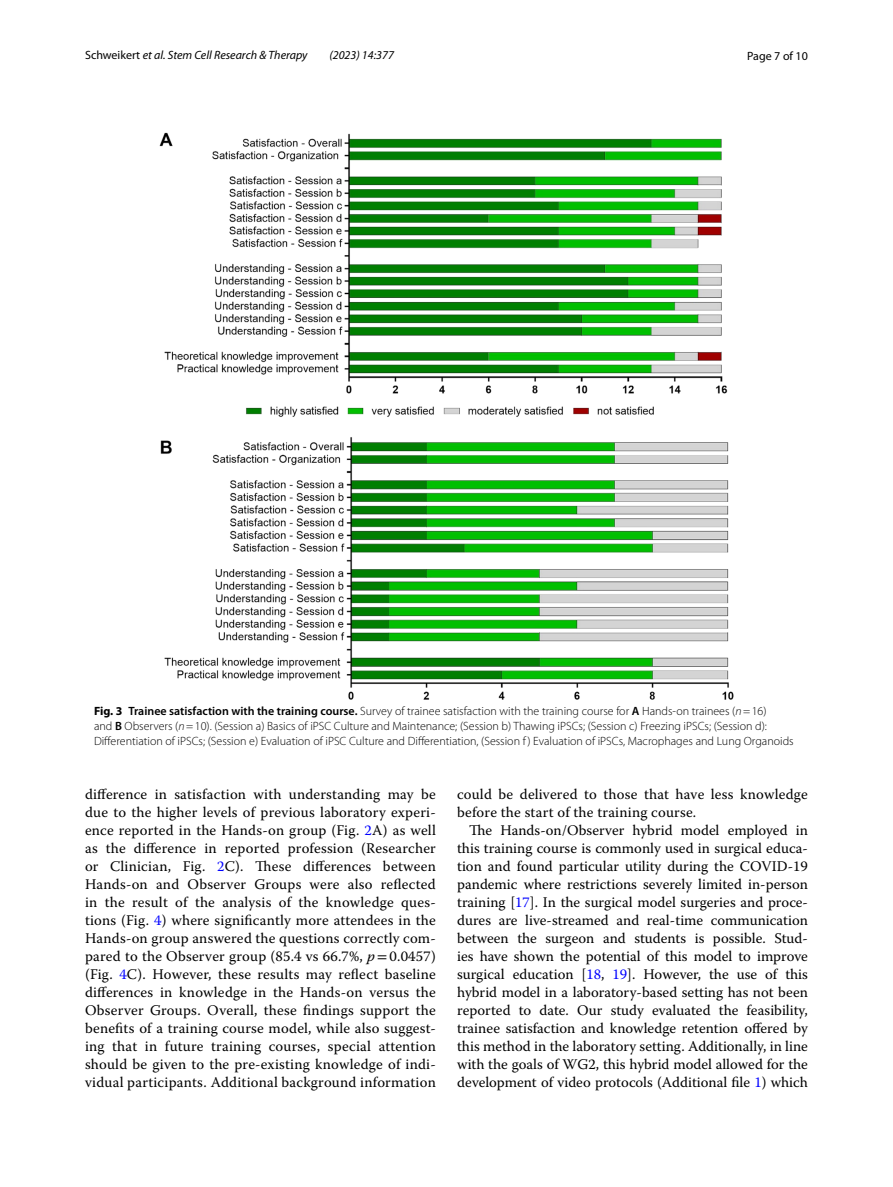
<style>
.page{position:relative;width:893px;height:1187px;background:#fff}
.page>*{position:absolute;margin:0;border:0;box-sizing:border-box;transform-origin:0 0}
.t1{font:14.7px/18px "Warnock Pro";letter-spacing:.015em;color:#000;text-align:justify}
.t2{font:300 12px/15px "Myriad Pro";color:#000}
.t3{font:italic 12px "Myriad Pro";color:#000}
.t4{font:12px "Myriad Pro";color:#000}
.s1{font-style:normal}
.s2{font-weight:700}
.s3{font-weight:600}
.s4{font-style:italic}
.s5{color:#00f}
.s6{font-family:"STIX"}
</style>
<div class="page">
<img style="left:159px;top:133px;width:574px;height:567px">
<p class="t3" style="left:85px;top:48px;width:224px"><span class="s1">Schweikert</span> et al. Stem Cell Research &amp; Therapy</p>
<p class="t3" style="left:329px;top:48px;width:66px">(2023) 14:377</p>
<p class="t4" style="left:747px;top:48px;width:62px">Page 7 of 10</p>
<p class="t2" style="left:94px;top:703px;width:701px"><span class="s2">Fig. 3</span> <span class="s3">Trainee satisfaction with the training course.</span> Survey of trainee satisfaction with the training course for <span class="s3">A</span> Hands-on trainees (<span class="s4">n</span>=16)<br>and <span class="s3">B</span> Observers (<span class="s4">n</span>=10). (Session a) Basics of iPSC Culture and Maintenance; (Session b) Thawing iPSCs; (Session c) Freezing iPSCs; (Session d):<br>Differentiation of iPSCs; (Session e) Evaluation of iPSC Culture and Differentiation, (Session f ) Evaluation of iPSCs, Macrophages and Lung Organoids</p>
<p class="t1" style="left:85px;top:785px;width:352px">difference in satisfaction with understanding may be due to the higher levels of previous laboratory experi&shy;ence reported in the Hands-on group (Fig. <span class="s5">2</span>A) as well as the difference in reported profession (Researcher or Clinician, Fig. <span class="s5">2</span>C). These differences between Hands-on and Observer Groups were also reflected in the result of the analysis of the knowledge ques&shy;tions (Fig. <span class="s5">4</span>) where significantly more attendees in the Hands-on group answered the questions correctly com&shy;pared to the Observer group (85.4 vs 66.7%, <span class="s4">p</span><span class="s6">=</span>0.0457) (Fig. <span class="s5">4</span>C). However, these results may reflect baseline differences in knowledge in the Hands-on versus the Observer Groups. Overall, these findings support the benefits of a training course model, while also suggest&shy;ing that in future training courses, special attention should be given to the pre-existing knowledge of indi&shy;vidual participants. Additional background information</p>
<p class="t1" style="left:457px;top:785px;width:352px">could be delivered to those that have less knowledge before the start of the training course.</p>
<p class="t1" style="left:457px;top:821px;width:352px;text-indent:12px">The Hands-on/Observer hybrid model employed in this training course is commonly used in surgical educa&shy;tion and found particular utility during the COVID-19 pandemic where restrictions severely limited in-person training [<span class="s5">17</span>]. In the surgical model surgeries and proce&shy;dures are live-streamed and real-time communication between the surgeon and students is possible. Stud&shy;ies have shown the potential of this model to improve surgical education [<span class="s5">18</span>, <span class="s5">19</span>]. However, the use of this hybrid model in a laboratory-based setting has not been reported to date. Our study evaluated the feasibility, trainee satisfaction and knowledge retention offered by this method in the laboratory setting. Additionally, in line with the goals of WG2, this hybrid model allowed for the development of video protocols (Additional file <span class="s5">1</span>) which</p>
</div>
